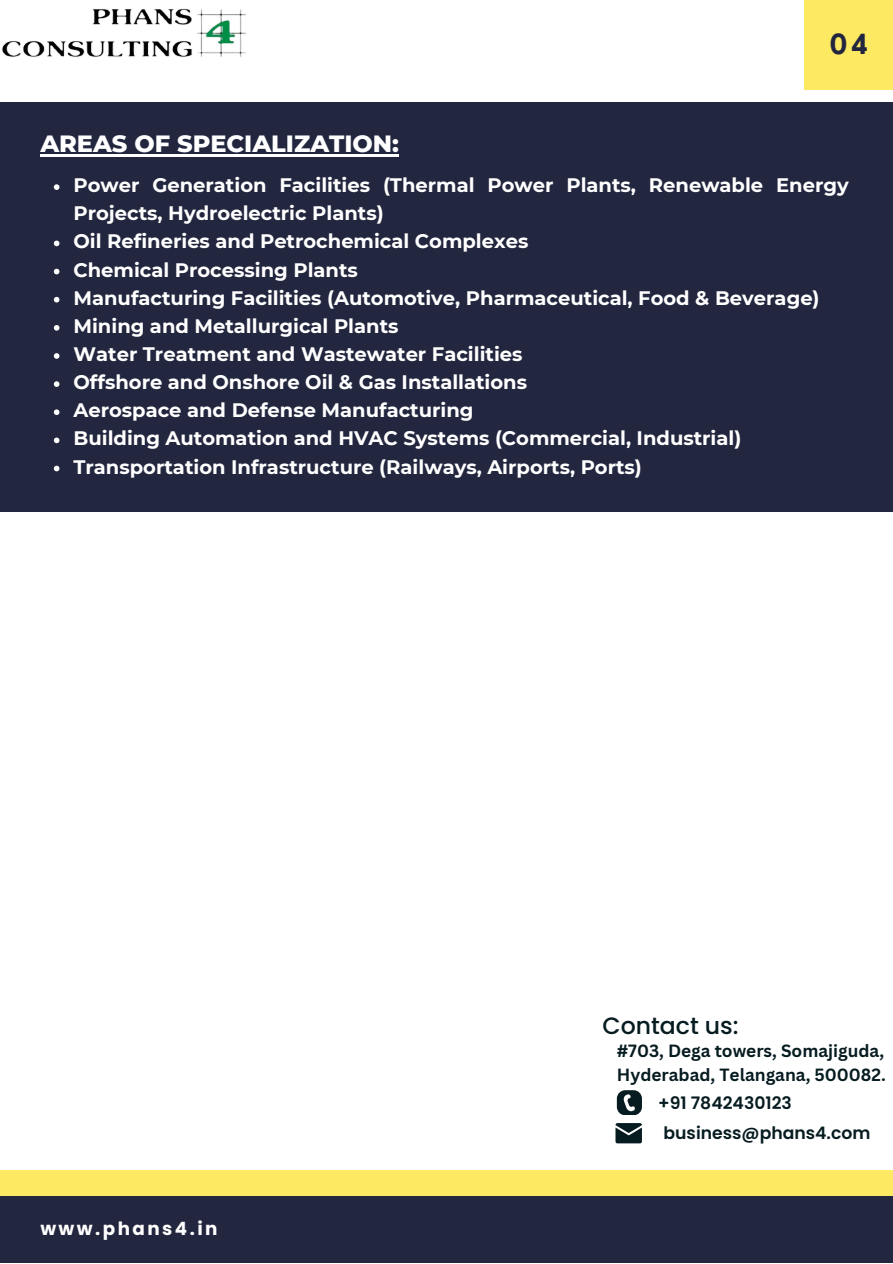
<style>
.page{position:relative;width:893px;height:1264px;background:#fff}
.page>*{position:absolute;margin:0;border:0;box-sizing:border-box;transform-origin:0 0}
.t1{font:700 27px "Nourd";color:#22263e}
.t2{font:800 24px "Montserrat";color:#fff}
.t3{font:500 23.55px "Poppins";color:#071c21}
.t4{font:700 19.5px/28.2px "Montserrat";color:#fff}
.t5{font:700 18.3px "Poppins";letter-spacing:.135em;color:#fff}
.t6{font:700 17.25px "Canva Sans";color:#071c21}
.t7{font:600 17.25px "Poppins";color:#071c21}
</style>
<div class="page">
<div style="left:804px;top:0;width:88px;height:89px;background:#fde962"></div>
<div style="left:0;top:1195px;width:892px;height:68px;background:#22263e"></div>
<div style="left:0;top:1169px;width:892px;height:26px;background:#fde962"></div>
<img style="left:1px;top:8px;width:245px;height:49px">
<svg style="left:616px;top:1090px;width:25px;height:24px"></svg>
<svg style="left:615px;top:1123px;width:27px;height:20px"></svg>
<div style="left:0;top:102px;width:892px;height:410px;background:#22263e"></div>
<hr style="left:40px;top:154px;width:359px;height:2px;background:#fff">
<svg style="left:54px;top:184px;width:5px;height:6px"></svg>
<svg style="left:54px;top:240px;width:5px;height:6px"></svg>
<svg style="left:54px;top:269px;width:5px;height:5px"></svg>
<svg style="left:54px;top:297px;width:5px;height:5px"></svg>
<svg style="left:54px;top:325px;width:5px;height:5px"></svg>
<svg style="left:54px;top:353px;width:5px;height:6px"></svg>
<svg style="left:54px;top:381px;width:5px;height:6px"></svg>
<svg style="left:54px;top:409px;width:5px;height:6px"></svg>
<svg style="left:54px;top:437px;width:5px;height:6px"></svg>
<svg style="left:54px;top:465px;width:5px;height:6px"></svg>
<p class="t1" style="left:829px;top:27px;width:41px">04</p>
<p class="t2" style="left:40px;top:129px;width:360px">AREAS OF SPECIALIZATION:</p>
<p class="t4" style="left:73px;top:171px;width:776px">Power Generation Facilities (Thermal Power Plants, Renewable Energy<br>Projects, Hydroelectric Plants)</p>
<p class="t4" style="left:73px;top:227px;width:456px">Oil Refineries and Petrochemical Complexes</p>
<p class="t4" style="left:73px;top:255px;width:286px">Chemical Processing Plants</p>
<p class="t4" style="left:73px;top:284px;width:747px">Manufacturing Facilities (Automotive, Pharmaceutical, Food &amp; Beverage)</p>
<p class="t4" style="left:73px;top:312px;width:326px">Mining and Metallurgical Plants</p>
<p class="t4" style="left:73px;top:340px;width:450px">Water Treatment and Wastewater Facilities</p>
<p class="t4" style="left:73px;top:368px;width:455px">Offshore and Onshore Oil &amp; Gas Installations</p>
<p class="t4" style="left:73px;top:396px;width:401px">Aerospace and Defense Manufacturing</p>
<p class="t4" style="left:73px;top:424px;width:669px">Building Automation and HVAC Systems (Commercial, Industrial)</p>
<p class="t4" style="left:73px;top:452px;width:570px">Transportation Infrastructure (Railways, Airports, Ports)</p>
<p class="t5" style="left:40px;top:1215px;width:179px">www.phans4.in</p>
<p class="t3" style="left:602px;top:1009px;width:138px">Contact us:</p>
<p class="t6" style="left:616px;top:1038px;width:269px">#703, Dega towers, Somajiguda,</p>
<p class="t6" style="left:616px;top:1062px;width:270px">Hyderabad, Telangana, 500082.</p>
<p class="t7" style="left:658px;top:1090px;width:135px">+91 7842430123</p>
<p class="t7" style="left:663px;top:1120px;width:208px">business@phans4.com</p>
</div>
